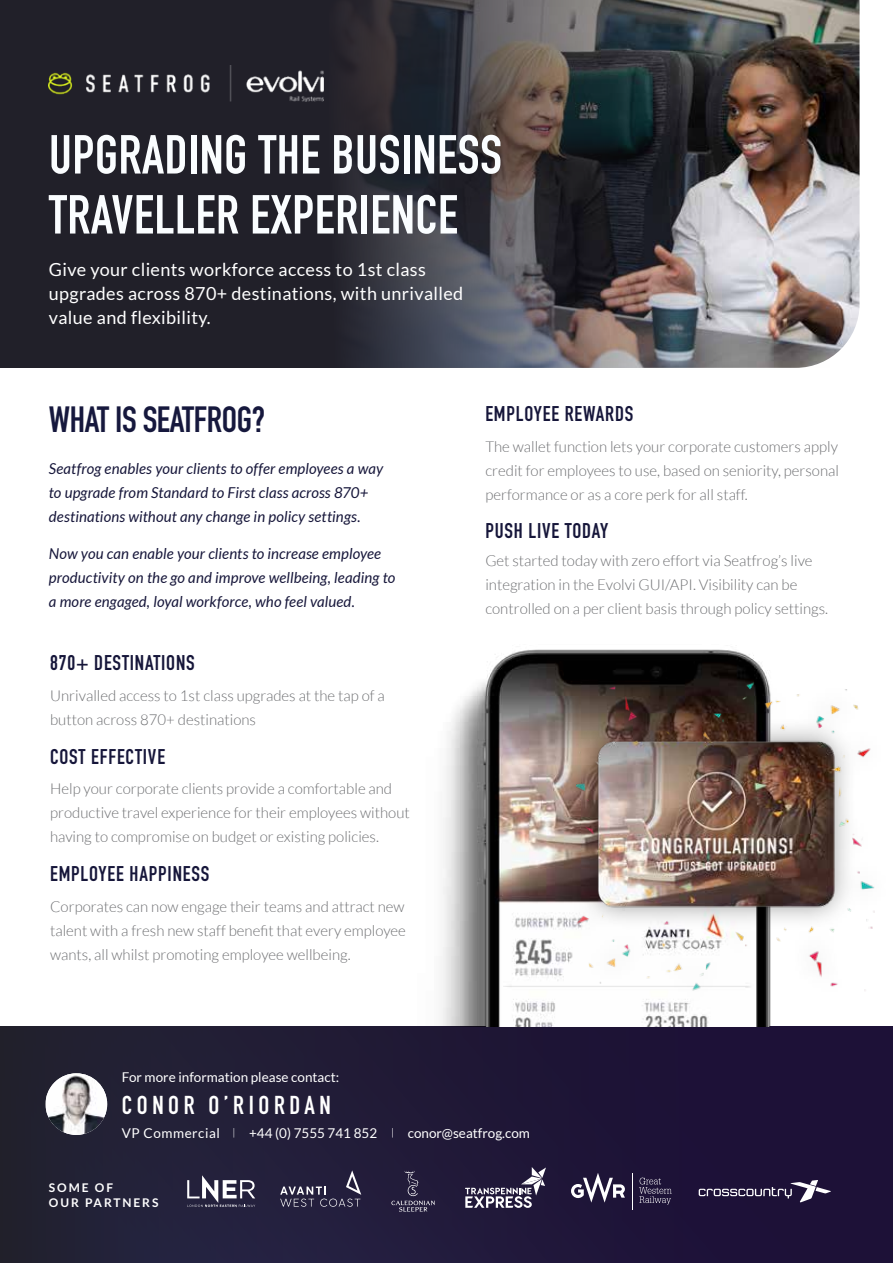
<style>
.page{position:relative;width:893px;height:1263px;background:#fff}
.page>*{position:absolute;margin:0;border:0;box-sizing:border-box;transform-origin:0 0}
.t1{font:700 54px/60px "DIN Condensed";letter-spacing:.01em;color:#fafdff}
.t2{font:700 36px "DIN Condensed";letter-spacing:-.01em;color:#16183d}
.t3{font:700 25.5px "DIN Condensed";letter-spacing:.18em;color:#fff}
.t4{font:700 21px "DIN Condensed";letter-spacing:.04em;color:#16163a}
.t5{font:18px/24px "Lato";letter-spacing:.02em;color:#fff}
.t6{font:300 15px/24px "Lato";color:#6d6e71}
.t7{font:italic 15px/24px "Lato";letter-spacing:.01em;color:#16163a}
.t8{font:13.5px "Lato";color:#fff}
.t9{font:13.5px "Lato";letter-spacing:.04em;color:#fff}
.t10{font:700 12px/15px "Lato";letter-spacing:.16em;color:#fff}
</style>
<div class="page">
<img style="left:830px;top:0;width:29px;height:358px">
<div style="left:0;top:0;width:328px;height:368px;background:#212029"></div>
<img style="left:328px;top:0;width:502px;height:368px">
<img style="left:49px;top:65px;width:274px;height:37px">
<div style="left:0;top:1026px;width:893px;height:237px;background:#201937"></div>
<img style="left:46px;top:1073px;width:61px;height:62px">
<svg style="left:187px;top:1175px;width:68px;height:32px"></svg>
<hr style="left:632px;top:1173px;width:1px;height:36px;background:#fff">
<svg style="left:639px;top:1177px;width:33px;height:27px"></svg>
<svg style="left:571px;top:1173px;width:54px;height:29px"></svg>
<svg style="left:465px;top:1167px;width:81px;height:41px"></svg>
<svg style="left:280px;top:1170px;width:81px;height:37px"></svg>
<svg style="left:699px;top:1180px;width:132px;height:22px"></svg>
<svg style="left:391px;top:1171px;width:44px;height:40px"></svg>
<img style="left:441px;top:649px;width:330px;height:377px">
<div style="left:556px;top:661px;width:335px;height:348px;background:#000;opacity:.4"></div>
<img style="left:577px;top:661px;width:298px;height:350px">
<h1 class="t1" style="left:49px;top:124px;width:455px">UPGRADING THE BUSINESS<br>TRAVELLER EXPERIENCE</h1>
<p class="t5" style="left:49px;top:257px;width:416px">Give your clients workforce access to 1st class upgrades across 870+ destinations, with unrivalled value and flexibility.</p>
<h2 class="t2" style="left:49px;top:395px;width:218px">WHAT IS SEATFROG?</h2>
<p class="t7" style="left:49px;top:457px;width:336px">Seatfrog enables your clients to offer employees a way to upgrade from Standard to First class across 870+ destinations without any change in policy settings.</p>
<p class="t7" style="left:49px;top:542px;width:348px">Now you can enable your clients to increase employee productivity on the go and improve wellbeing, leading to a more engaged, loyal workforce, who feel valued.</p>
<h3 class="t4" style="left:50px;top:648px;width:146px">870+ DESTINATIONS</h3>
<p class="t6" style="left:50px;top:683px;width:336px">Unrivalled access to 1st class upgrades at the tap of a button across 870+ destinations</p>
<h3 class="t4" style="left:50px;top:742px;width:117px">COST EFFECTIVE</h3>
<p class="t6" style="left:50px;top:776px;width:361px">Help your corporate clients provide a comfortable and productive travel experience for their employees without having to compromise on budget or existing policies.</p>
<h3 class="t4" style="left:50px;top:859px;width:161px">EMPLOYEE HAPPINESS</h3>
<p class="t6" style="left:50px;top:895px;width:357px;text-align:justify">Corporates can now engage their teams and attract new talent with a fresh new staff benefit that every employee wants, all whilst promoting employee wellbeing.</p>
<h3 class="t4" style="left:485px;top:399px;width:150px">EMPLOYEE REWARDS</h3>
<p class="t6" style="left:485px;top:434px;width:355px;text-align:justify">The wallet function lets your corporate customers apply credit for employees to use, based on seniority, personal performance or as a core perk for all staff.</p>
<h3 class="t4" style="left:485px;top:517px;width:124px">PUSH LIVE TODAY</h3>
<p class="t6" style="left:485px;top:549px;width:344px">Get started today with zero effort via Seatfrog’s live integration in the Evolvi GUI/API. Visibility can be controlled on a per client basis through policy settings.</p>
<p class="t8" style="left:122px;top:1069px;width:219px">For more information please contact:</p>
<h3 class="t3" style="left:122px;top:1088px;width:210px">CONOR O’RIORDAN</h3>
<p class="t9" style="left:122px;top:1126px;width:100px">VP Commercial</p>
<p class="t8" style="left:249px;top:1126px;width:130px">+44 (0) 7555 741 852</p>
<p class="t8" style="left:408px;top:1126px;width:124px">conor@seatfrog.com</p>
<p class="t10" style="left:49px;top:1180px;width:111px">SOME OF<br>OUR PARTNERS</p>
</div>
